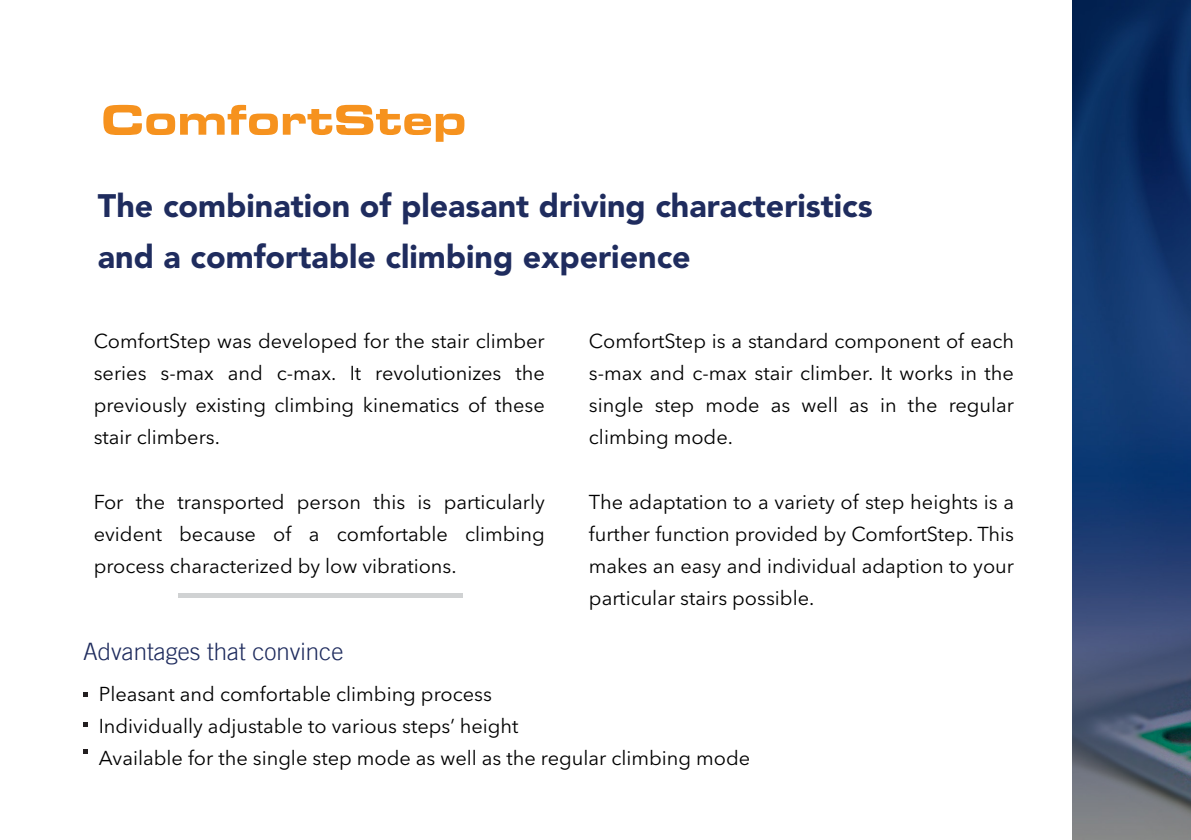
<style>
.page{position:relative;width:1191px;height:840px;background:#fff}
.page>*{position:absolute;margin:0;border:0;box-sizing:border-box;transform-origin:0 0}
.t1{font:900 32.2px/51.6px "Avenir LT Std";color:#1f2c5e}
.t2{font:300 24px "Trade Gothic LT";color:#1f2c5e}
.t3{font:20px/32px "Avenir Next LT Pro";color:#000;text-align:justify}
</style>
<div class="page">
<img style="left:1072px;top:0;width:119px;height:839px">
<svg style="left:179px;top:593px;width:284px;height:3px"></svg>
<svg style="left:83px;top:749px;width:5px;height:4px"></svg>
<svg style="left:83px;top:722px;width:5px;height:4px"></svg>
<svg style="left:83px;top:692px;width:5px;height:4px"></svg>
<svg style="left:103px;top:105px;width:361px;height:37px"></svg>
<h1 class="t1" style="left:98px;top:179px;width:776px">The combination of pleasant driving characteristics and a comfortable climbing experience</h1>
<p class="t3" style="left:94px;top:325px;width:453px">ComfortStep was developed for the stair climber series s-max and c-max. It revolutionizes the previously existing climbing kinematics of these stair climbers.</p>
<p class="t3" style="left:94px;top:485px;width:453px">For the transported person this is particularly evident because of a comfortable climbing process characterized by low vibrations.</p>
<p class="t2" style="left:83px;top:637px;width:262px">Advantages that convince</p>
<p class="t3" style="left:589px;top:325px;width:427px">ComfortStep is a standard component of each s-max and c-max stair climber. It works in the single step mode as well as in the regular climbing mode.</p>
<p class="t3" style="left:589px;top:485px;width:427px">The adaptation to a variety of step heights is a further function provided by ComfortStep. This makes an easy and individual adaption to your particular stairs possible.</p>
<p class="t3" style="left:99px;top:677px;width:653px;text-align:left">Pleasant and comfortable climbing process<br>Individually adjustable to various steps’ height<br>Available for the single step mode as well as the regular climbing mode</p>
</div>
